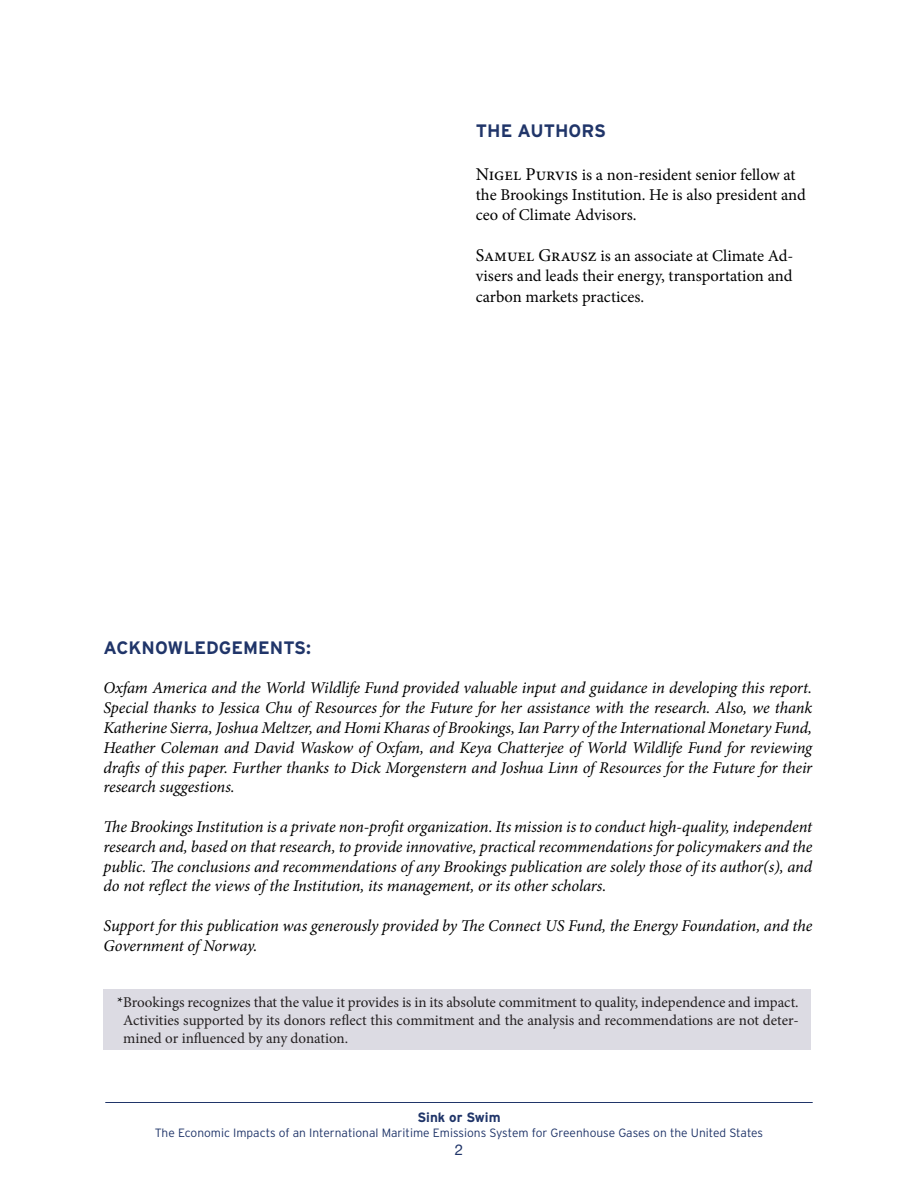
<style>
.page{position:relative;width:918px;height:1188px;background:#fff}
.page>*{position:absolute;margin:0;border:0;box-sizing:border-box;transform-origin:0 0}
.t1{font:700 18px "Interstate";color:#203569}
.t2{font:italic 16.5px/19.8px "Minion Pro";letter-spacing:-.01em;color:#000;text-align:justify}
.t3{font:16.5px/19.8px "Minion Pro";letter-spacing:-.005em;color:#000}
.t4{font:15px/18px "Minion Pro";letter-spacing:-.005em;color:#231f20;text-align:justify}
.t5{font:15px "Helvetica Neue";color:#203569}
.t6{font:700 13.5px "Interstate";color:#203569}
.t7{font:300 12px "Interstate";color:#203569}
.s1{font-size:18px}
.s2{color:#000}
</style>
<div class="page">
<hr style="left:105px;top:1102px;width:708px;height:1px;background:#203569">
<div style="left:104px;top:989px;width:707px;height:61px;background:#dcdbe3"></div>
<p class="t1" style="left:476px;top:120px;width:130px">THE AUTHORS</p>
<p class="t3" style="left:476px;top:165px;width:332px"><span class="s1">Nigel Purvis</span> is a non-resident senior fellow at the Brookings Institution. He is also president and ceo of Climate Advisors.</p>
<p class="t3" style="left:476px;top:246px;width:319px"><span class="s1">Samuel Grausz</span> is an associate at Climate Ad&shy;visers and leads their energy, transportation and</p>
<p class="t3" style="left:476px;top:287px;width:170px">carbon markets practices.</p>
<p class="t1" style="left:104px;top:638px;width:209px">ACKNOWLEDGEMENTS:</p>
<p class="t2" style="left:104px;top:678px;width:710px">Oxfam America and the World Wildlife Fund provided valuable input and guidance in developing this report.<br>Special thanks to Jessica Chu of Resources for the Future for her assistance with the research. Also, we thank Katherine Sierra, Joshua Meltzer, and Homi Kharas of Brookings, Ian Parry of the International Monetary Fund, Heather Coleman and David Waskow of Oxfam, and Keya Chatterjee of World Wildlife Fund for reviewing drafts of this paper. Further thanks to Dick Morgenstern and Joshua Linn of Resources for the Future for their research suggestions.</p>
<p class="t2" style="left:104px;top:817px;width:710px">The Brookings Institution is a private non-profit organization. Its mission is to conduct high-quality, independent research and, based on that research, to provide innovative, practical recommendations for policymakers and the public. The conclusions and recommendations of any Brookings publication are solely those of its author(s), and do not reflect the views of the Institution, its management, or its other scholars.</p>
<p class="t2" style="left:104px;top:916px;width:710px">Support for this publication was generously provided by The Connect US Fund, the Energy Foundation, and the<br>Government of Norway.</p>
<p class="t4" style="left:123px;top:993px;width:677px;text-indent:-6px"><span class="s2">*</span>Brookings recognizes that the value it provides is in its absolute commitment to quality, independence and impact.<br>Activities supported by its donors reflect this commitment and the analysis and recommendations are not deter&shy;mined or influenced by any donation.</p>
<p class="t6" style="left:417px;top:1110px;width:85px">SINK OR SWIM</p>
<p class="t7" style="left:155px;top:1126px;width:610px">The Economic Impacts of an International Maritime Emissions System for Greenhouse Gases on the United States</p>
<p class="t5" style="left:455px;top:1140px;width:10px">2</p>
</div>
